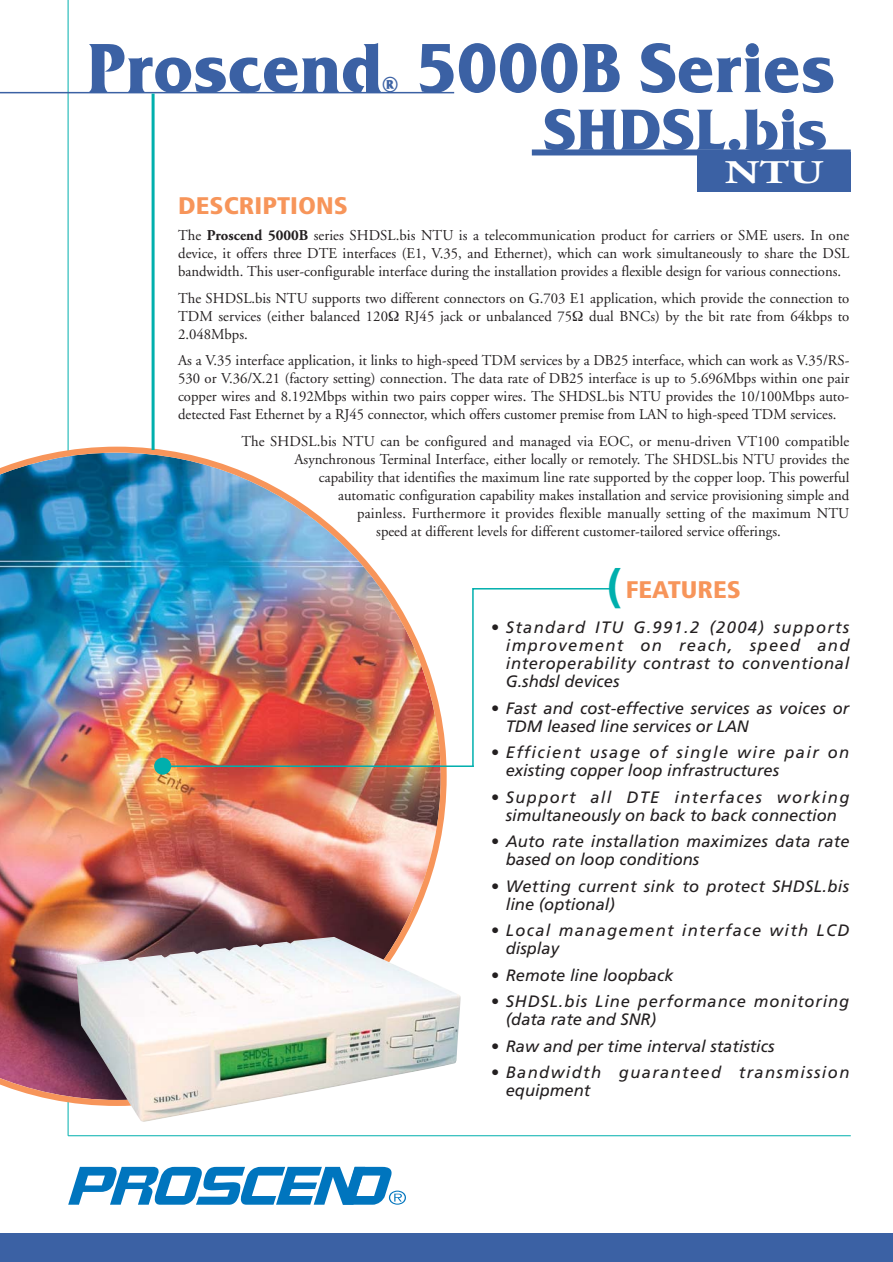
<style>
.page{position:relative;width:893px;height:1262px;background:#fff}
.page>*{position:absolute;margin:0;border:0;box-sizing:border-box;transform-origin:0 0}
.t1{font:700 72px "Friz Quadrata Itc T";color:#3b61a4;scale:.95 1}
.t2{font:700 60px "Friz Quadrata Itc T";color:#3b61a4}
.t3{font:700 33px "Adobe Garamond";color:#fff;scale:1.4 1}
.t4{font:900 condensed 24px "Frutiger";color:#f7955a;scale:1.1 1}
.t5{font:700 22.5px "Friz Quadrata Itc T";color:#3b61a4;scale:.95 1}
.t6{font:italic 16.5px/18px "Frutiger";letter-spacing:.015em;color:#231f20}
.t7{font:italic 16.5px/18px "Frutiger";letter-spacing:.055em;color:#231f20}
.t8{font:italic 16.5px/18px "Frutiger";letter-spacing:.085em;color:#231f20}
.t9{font:italic 16.5px/18px "Frutiger";letter-spacing:.08em;color:#231f20}
.t10{font:15px/18px "Adobe Garamond";color:#231f20;text-align:justify}
.s1{font-weight:700}
.s2{font-size:45px;color:#00afad}
</style>
<div class="page">
<hr style="left:68px;top:0;width:1px;height:1135px;background:#00afad">
<hr style="left:0;top:92px;width:454px;height:1px;background:#3b61a4">
<div style="left:532px;top:149px;width:318px;height:6px;background:#3b61a4"></div>
<div style="left:697px;top:153px;width:153px;height:39px;background:#3b61a4"></div>
<hr style="left:68px;top:1135px;width:782px;height:1px;background:#00afad">
<img style="left:0;top:446px;width:446px;height:660px">
<hr style="left:152px;top:94px;width:2px;height:356px;background:#00afad">
<svg style="left:68px;top:1166px;width:338px;height:38px"></svg>
<hr style="left:473px;top:588px;width:138px;height:1px;background:#00afad">
<hr style="left:472px;top:588px;width:1px;height:178px;background:#00afad">
<img style="left:76px;top:937px;width:384px;height:185px">
<hr style="left:166px;top:765px;width:308px;height:2px;background:#00afad">
<div style="left:154px;top:757px;width:17px;height:17px;background:#00afad;border-radius:50%"></div>
<div style="left:0;top:1233px;width:892px;height:29px;background:#3b61a4"></div>
<h1 class="t1" style="left:87px;top:45px;width:313px">Proscend</h1>
<h3 class="t5" style="left:382px;top:77px;width:19px">®</h3>
<h1 class="t1" style="left:415px;top:45px;width:443px">5000B Series</h1>
<h2 class="t2" style="left:543px;top:110px;width:286px">SHDSL.bis</h2>
<h3 class="t3" style="left:725px;top:159px;width:72px">NTU</h3>
<h3 class="t4" style="left:178px;top:196px;width:156px">DESCRIPTIONS</h3>
<p class="t10" style="left:178px;top:228px;width:672px">The <span class="s1">Proscend 5000B</span> series SHDSL.bis NTU is a telecommunication product for carriers or SME users. In one device, it offers three DTE interfaces (E1, V.35, and Ethernet), which can work simultaneously to share the DSL bandwidth. This user-configurable interface during the installation provides a flexible design for various connections.</p>
<p class="t10" style="left:178px;top:290px;width:672px">The SHDSL.bis NTU supports two different connectors on G.703 E1 application, which provide the connection to TDM services (either balanced 120 RJ45 jack or unbalanced 75 dual BNCs) by the bit rate from 64kbps to 2.048Mbps.</p>
<p class="t10" style="left:178px;top:353px;width:672px">As a V.35 interface application, it links to high-speed TDM services by a DB25 interface, which can work as V.35/RS-530 or V.36/X.21 (factory setting) connection. The data rate of DB25 interface is up to 5.696Mbps within one pair copper wires and 8.192Mbps within two pairs copper wires. The SHDSL.bis NTU provides the 10/100Mbps auto&shy;detected Fast Ethernet by a RJ45 connector, which offers customer premise from LAN to high-speed TDM services.</p>
<p class="t10" style="left:241px;top:433px;width:609px">The SHDSL.bis NTU can be configured and managed via EOC, or menu-driven VT100 compatible</p>
<p class="t10" style="left:294px;top:451px;width:556px">Asynchronous Terminal Interface, either locally or remotely. The SHDSL.bis NTU provides the</p>
<p class="t10" style="left:319px;top:469px;width:532px">capability that identifies the maximum line rate supported by the copper loop. This powerful</p>
<p class="t10" style="left:338px;top:487px;width:513px">automatic configuration capability makes installation and service provisioning simple and</p>
<p class="t10" style="left:357px;top:505px;width:493px">painless. Furthermore it provides flexible manually setting of the maximum NTU</p>
<p class="t10" style="left:376px;top:523px;width:406px">speed at different levels for different customer-tailored service offerings.</p>
<h3 class="t4" style="left:607px;top:579px;width:123px"><span class="s2">(</span> FEATURES</h3>
<p class="t6" style="left:506px;top:619px;width:345px;text-align:justify;text-indent:-15px">• Standard ITU G.991.2 (2004) supports improvement on reach, speed and interoperability contrast to conventional G.shdsl devices</p>
<p class="t6" style="left:506px;top:700px;width:345px;text-indent:-15px">• Fast and cost-effective services as voices or<br>TDM leased line services or LAN</p>
<p class="t6" style="left:506px;top:744px;width:345px;text-indent:-15px">• Efficient usage of single wire pair on existing copper loop infrastructures</p>
<p class="t6" style="left:490px;top:789px;width:360px;text-align:center">• Support all DTE interfaces working simultaneously on back to back connection</p>
<p class="t6" style="left:506px;top:833px;width:345px;text-indent:-15px">• Auto rate installation maximizes data rate based on loop conditions</p>
<p class="t6" style="left:506px;top:878px;width:345px;text-indent:-15px">• Wetting current sink to protect SHDSL.bis line (optional)</p>
<p class="t9" style="left:506px;top:923px;width:345px;text-indent:-15px">• Local management interface with LCD display</p>
<p class="t6" style="left:490px;top:967px;width:184px">• Remote line loopback</p>
<p class="t7" style="left:506px;top:994px;width:345px;text-indent:-15px">• SHDSL.bis Line performance monitoring (data rate and SNR)</p>
<p class="t6" style="left:490px;top:1038px;width:285px">• Raw and per time interval statistics</p>
<p class="t8" style="left:506px;top:1065px;width:345px;text-indent:-15px">• Bandwidth guaranteed transmission equipment</p>
</div>
